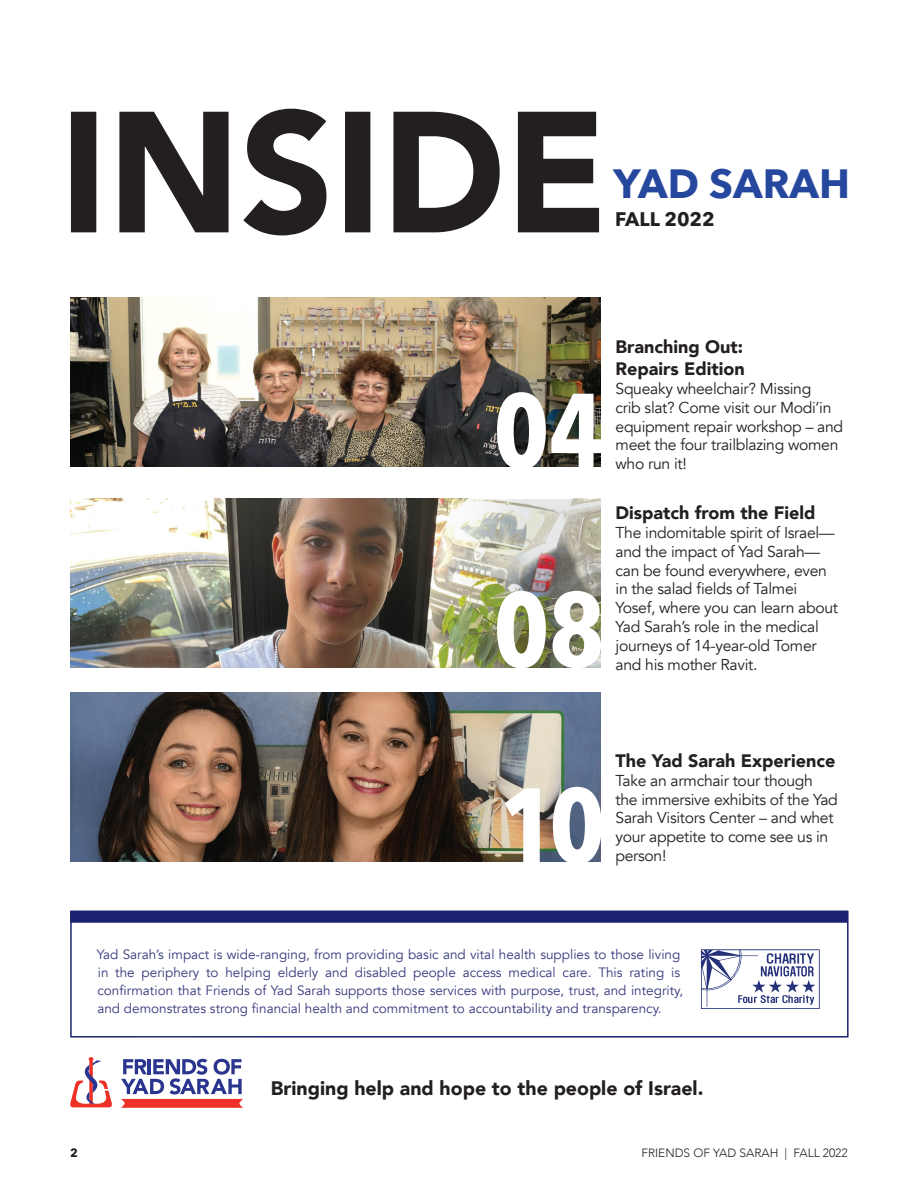
<style>
.page{position:relative;width:918px;height:1188px;background:#fff}
.page>*{position:absolute;margin:0;border:0;box-sizing:border-box;transform-origin:0 0}
.t1{font:700 condensed 105px "Avenir Next LT Pro";color:#fff}
.t2{font:700 40.5px "Avenir Next LT Pro";color:#25489e}
.t3{font:900 19.5px "Avenir";color:#231f20}
.t4{font:700 19.5px "Avenir Next LT Pro";color:#231f20}
.t5{font:900 18px "Avenir";color:#231f20}
.t6{font:15.75px/18.9px "Avenir";letter-spacing:-.02em;color:#231f20}
.t7{font:13.5px/18px "Avenir";color:#36397d}
.t8{font:300 12px "Avenir";color:#231f20}
.t9{font:700 12px "Avenir Next LT Pro";color:#231f20}
</style>
<div class="page">
<div style="left:70px;top:911px;width:779px;height:127px;border:2px solid #1b216f"></div>
<svg style="left:701px;top:949px;width:119px;height:60px"></svg>
<img style="left:70px;top:499px;width:346px;height:169px">
<svg style="left:71px;top:109px;width:528px;height:126px"></svg>
<img style="left:70px;top:693px;width:531px;height:168px">
<img style="left:70px;top:298px;width:531px;height:169px">
<img style="left:416px;top:499px;width:185px;height:169px">
<div style="left:37px;top:1024px;width:239px;height:120px;background:#fff"></div>
<svg style="left:70px;top:1057px;width:42px;height:50px"></svg>
<svg style="left:121px;top:1059px;width:122px;height:49px"></svg>
<div style="left:70px;top:911px;width:778px;height:12px;background:#1b216f"></div>
<p class="t2" style="left:614px;top:159px;width:238px">YAD SARAH</p>
<p class="t4" style="left:615px;top:208px;width:101px">FALL 2022</p>
<p class="t1" style="left:494px;top:367px;width:112px">04</p>
<p class="t5" style="left:616px;top:332px;width:129px">Branching Out:</p>
<p class="t5" style="left:616px;top:353px;width:131px">Repairs Edition</p>
<p class="t6" style="left:616px;top:379px;width:229px">Squeaky wheelchair? Missing<br>crib slat? Come visit our Modi’in equipment repair workshop – and meet the four trailblazing women who run it!</p>
<p class="t1" style="left:494px;top:566px;width:112px">08</p>
<p class="t5" style="left:616px;top:497px;width:201px">Dispatch from the Field</p>
<p class="t6" style="left:616px;top:523px;width:224px">The indomitable spirit of Israel— and the impact of Yad Sarah— can be found everywhere, even in the salad fields of Talmei<br>Yosef, where you can learn about<br>Yad Sarah’s role in the medical journeys of 14-year-old Tomer and his mother Ravit.</p>
<p class="t1" style="left:500px;top:761px;width:106px">10</p>
<p class="t5" style="left:616px;top:745px;width:222px">The Yad Sarah Experience</p>
<p class="t6" style="left:616px;top:771px;width:224px">Take an armchair tour though the immersive exhibits of the Yad<br>Sarah Visitors Center – and whet your appetite to come see us in person!</p>
<p class="t7" style="left:97px;top:945px;width:588px">Yad Sarah’s impact is wide-ranging, from providing basic and vital health supplies to those living in the periphery to helping elderly and disabled people access medical care. This rating is confirmation that Friends of Yad Sarah supports those services with purpose, trust, and integrity, and demonstrates strong financial health and commitment to accountability and transparency.</p>
<p class="t3" style="left:271px;top:1071px;width:434px">Bringing help and hope to the people of Israel.</p>
<p class="t9" style="left:70px;top:1145px;width:9px">2</p>
<p class="t8" style="left:641px;top:1146px;width:208px">FRIENDS OF YAD SARAH | FALL 2022</p>
</div>
